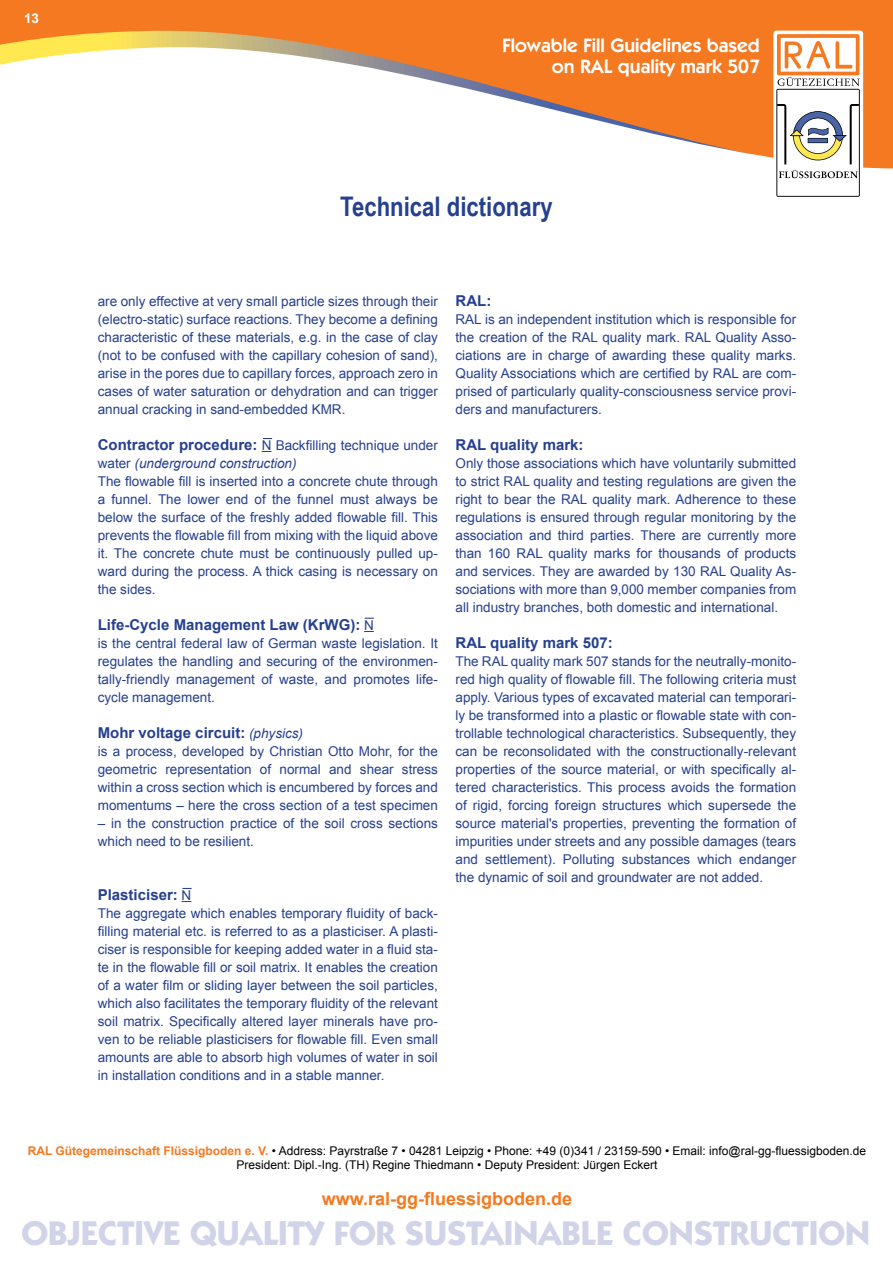
<style>
.page{position:relative;width:893px;height:1263px;background:#fff}
.page>*{position:absolute;margin:0;border:0;box-sizing:border-box;transform-origin:0 0}
.t1{font:700 34.5px "Itc Kabel";color:#d1d4e8}
.t2{font:700 27px "Arial Narrow";color:#25408f}
.t3{font:600 19.5px/20.7px "Itc Kabel";color:#fff;text-align:right}
.t4{font:700 18px "Arial";color:#f47920}
.t5{font:700 15px "Arial";color:#25408f}
.t6{font:13.5px/18px "Arial";color:#25408f;text-align:justify}
.t7{font:700 13.5px "Arial";color:#fff}
.t8{font:12px/14.4px "Arial";color:#000;text-align:center}
.s1{font-weight:700;font-size:15px}
.s2{font-style:italic}
.s3{font-weight:400;font-size:13.5px}
.s4{font-weight:400;font-style:italic;font-size:13.5px}
.s5{font-weight:700;color:#f47920}
</style>
<div class="page">
<div style="left:0;top:0;width:892px;height:186px;background:#f47920"></div>
<svg style="left:24px;top:31px;width:840px;height:10px"></svg>
<svg style="left:0;top:41px;width:892px;height:145px;fill:#fff"></svg>
<div style="left:773px;top:31px;width:90px;height:169px;background:#fff;border-radius:3px"></div>
<svg style="left:776px;top:34px;width:84px;height:163px"></svg>
<p class="t7" style="left:24px;top:10px;width:17px">13</p>
<h3 class="t3" style="left:502px;top:35px;width:259px">Flowable Fill Guidelines based on RAL quality mark 507</h3>
<h2 class="t2" style="left:340px;top:186px;width:214px">Technical dictionary</h2>
<p class="t6" style="left:98px;top:292px;width:342px">are only effective at very small particle sizes through their (electro-static) surface reactions. They become a defining characteristic of these materials, e.g. in the case of clay (not to be confused with the capillary cohesion of sand), arise in the pores due to capillary forces, approach zero in cases of water saturation or dehydration and can trigger annual cracking in sand-embedded KMR.</p>
<p class="t6" style="left:98px;top:436px;width:342px;text-align:left"><span class="s1">Contractor procedure:</span> N Backfilling technique under water <span class="s2">(underground construction)<br></span>The flowable fill is inserted into a concrete chute through a funnel. The lower end of the funnel must always be below the surface of the freshly added flowable fill. This prevents the flowable fill from mixing with the liquid above it. The concrete chute must be continuously pulled up&shy;ward during the process. A thick casing is necessary on the sides.</p>
<p class="t5" style="left:98px;top:615px;width:278px">Life-Cycle Management Law (KrWG): <span class="s3">N</span></p>
<p class="t6" style="left:98px;top:634px;width:342px">is the central federal law of German waste legislation. It regulates the handling and securing of the environmen&shy;tally-friendly management of waste, and promotes life&shy;cycle management.</p>
<p class="t5" style="left:98px;top:723px;width:207px">Mohr voltage circuit: <span class="s4">(physics)</span></p>
<p class="t6" style="left:98px;top:742px;width:342px">is a process, developed by Christian Otto Mohr, for the geometric representation of normal and shear stress within a cross section which is encumbered by forces and momentums – here the cross section of a test specimen</p>
<p class="t6" style="left:98px;top:814px;width:342px">– in the construction practice of the soil cross sections which need to be resilient.</p>
<p class="t5" style="left:98px;top:885px;width:95px">Plasticiser: <span class="s3">N</span></p>
<p class="t6" style="left:98px;top:904px;width:342px">The aggregate which enables temporary fluidity of back&shy;filling material etc. is referred to as a plasticiser. A plasti&shy;ciser is responsible for keeping added water in a fluid sta&shy;te in the flowable fill or soil matrix. It enables the creation of a water film or sliding layer between the soil particles, which also facilitates the temporary fluidity of the relevant soil matrix. Specifically altered layer minerals have pro&shy;ven to be reliable plasticisers for flowable fill. Even small amounts are able to absorb high volumes of water in soil in installation conditions and in a stable manner.</p>
<p class="t5" style="left:455px;top:291px;width:37px">RAL:</p>
<p class="t6" style="left:455px;top:310px;width:342px">RAL is an independent institution which is responsible for the creation of the RAL quality mark. RAL Quality Asso&shy;ciations are in charge of awarding these quality marks.<br>Quality Associations which are certified by RAL are com&shy;prised of particularly quality-consciousness service provi&shy;ders and manufacturers.</p>
<p class="t5" style="left:455px;top:435px;width:130px">RAL quality mark:</p>
<p class="t6" style="left:455px;top:454px;width:342px">Only those associations which have voluntarily submitted to strict RAL quality and testing regulations are given the right to bear the RAL quality mark. Adherence to these regulations is ensured through regular monitoring by the association and third parties. There are currently more than 160 RAL quality marks for thousands of products and services. They are awarded by 130 RAL Quality As&shy;sociations with more than 9,000 member companies from all industry branches, both domestic and international.</p>
<p class="t5" style="left:455px;top:633px;width:159px">RAL quality mark 507:</p>
<p class="t6" style="left:455px;top:652px;width:342px">The RAL quality mark 507 stands for the neutrally-monito&shy;red high quality of flowable fill. The following criteria must apply. Various types of excavated material can temporari&shy;ly be transformed into a plastic or flowable state with con&shy;trollable technological characteristics. Subsequently, they can be reconsolidated with the constructionally-relevant properties of the source material, or with specifically al&shy;tered characteristics. This process avoids the formation of rigid, forcing foreign structures which supersede the source material's properties, preventing the formation of impurities under streets and any possible damages (tears and settlement). Polluting substances which endanger the dynamic of soil and groundwater are not added.</p>
<p class="t8" style="left:28px;top:1143px;width:840px"><span class="s5">RAL Gütegemeinschaft Flüssigboden e. V.</span> • Address: Payrstraße 7 • 04281 Leipzig • Phone: +49 (0)341 / 23159-590 • Email: info@ral-gg-fluessigboden.de<br>President: Dipl.-Ing. (TH) Regine Thiedmann • Deputy President: Jürgen Eckert</p>
<h3 class="t4" style="left:322px;top:1187px;width:252px">www.ral-gg-fluessigboden.de</h3>
<h1 class="t1" style="left:21px;top:1212px;width:850px">OBJECTIVE QUALITY FOR SUSTAINABLE CONSTRUCTION</h1>
</div>
